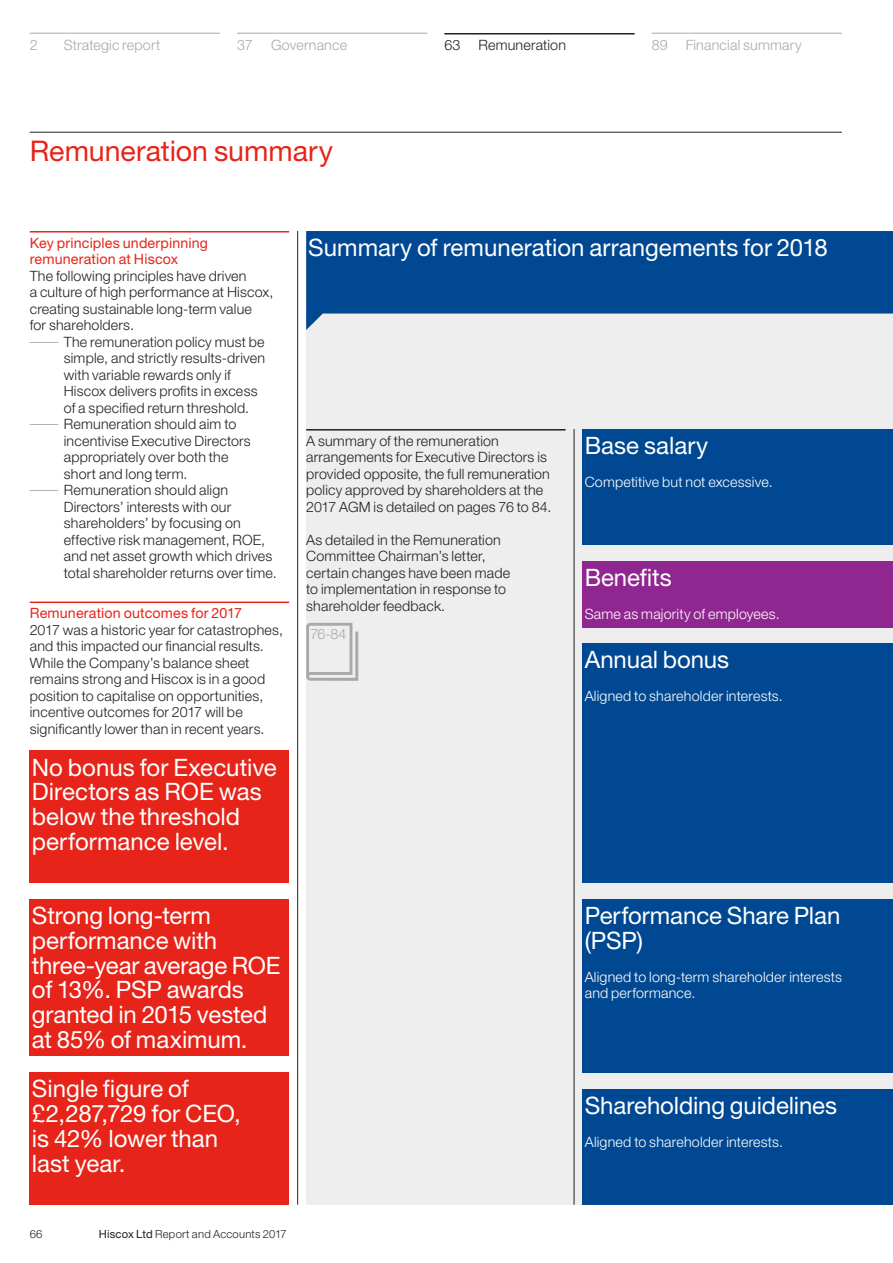
<style>
.page{position:relative;width:893px;height:1263px;background:#fff}
.page>*{position:absolute;margin:0;border:0;box-sizing:border-box;transform-origin:0 0}
.Title_HelRoman_u_lc{font:28.5px "Helvetica Neue LT Std";color:#e72419}
.Body_HelLight_9_5_11{font:24px/24.8px "Helvetica Neue LT Std";letter-spacing:-.005em;color:#fff}
.Content_HelLight_9_5{font:24px/24.8px "Helvetica Neue LT Std";letter-spacing:-.005em;color:#fff}
.Title_HelRoman_u_lc-2{font:24px "Helvetica Neue LT Std";color:#fff}
.Content_HelLight_9_5-2{font:300 14.25px/16.5px "Helvetica Neue LT Std";letter-spacing:.015em;color:#231f20}
.Body_HelLight_9_5_11-2{font:300 14.25px/16.5px "Helvetica Neue LT Std";letter-spacing:.015em;color:#231f20}
.Body_HelLight_9_5_11-3{font:300 14.25px/16.5px "Helvetica Neue LT Std";letter-spacing:.015em;color:#fff}
.Content_HelLight_9_5-3{font:14.25px "Helvetica Neue LT Std";letter-spacing:.01em;color:#e72419}
.Content_HelLight_9_5-4{font:300 14.25px "Helvetica Neue LT Std";letter-spacing:.015em;color:#a9a8aa}
.Content_HelightLight{font:300 14.25px "Helvetica Neue LT Std";letter-spacing:.015em;color:#231f20}
.Body_HelLight_9_5_11-4{font:300 14.25px "Helvetica Neue LT Std";color:#a9a8aa}
.Caption_HelLight_u_l{font:300 11.25px "Helvetica Neue LT Std";letter-spacing:.02em;color:#231f20}
.s1{font-weight:400}
</style>
<div class="page">
<div style="left:306px;top:313px;width:587px;height:891px;background:#eeeeef"></div>
<hr style="left:30px;top:33px;width:190px;height:1px;background:#a9a8aa">
<hr style="left:237px;top:33px;width:190px;height:1px;background:#a9a8aa">
<hr style="left:444px;top:33px;width:191px;height:2px;background:#231f20">
<hr style="left:652px;top:33px;width:190px;height:1px;background:#a9a8aa">
<hr style="left:30px;top:132px;width:812px;height:1px;background:#231f20">
<svg style="left:306px;top:231px;width:587px;height:99px;fill:#014892"></svg>
<hr style="left:30px;top:231px;width:259px;height:2px;background:#e72419">
<hr style="left:30px;top:602px;width:259px;height:1px;background:#e72419">
<div style="left:30px;top:751px;width:259px;height:132px;background:#e72419"></div>
<div style="left:30px;top:899px;width:259px;height:157px;background:#e72419"></div>
<div style="left:30px;top:1073px;width:259px;height:132px;background:#e72419"></div>
<hr style="left:297px;top:231px;width:1px;height:974px;background:#231f20">
<hr style="left:574px;top:429px;width:1px;height:776px;background:#231f20">
<hr style="left:306px;top:429px;width:260px;height:2px;background:#231f20">
<svg style="left:306px;top:623px;width:52px;height:58px"></svg>
<div style="left:583px;top:899px;width:310px;height:173px;background:#014892"></div>
<div style="left:583px;top:429px;width:310px;height:115px;background:#014892"></div>
<div style="left:583px;top:643px;width:310px;height:240px;background:#014892"></div>
<div style="left:583px;top:561px;width:310px;height:66px;background:#90268f"></div>
<div style="left:583px;top:1089px;width:310px;height:115px;background:#014892"></div>
<p class="Content_HelLight_9_5-4" style="left:30px;top:36px;width:9px">2</p>
<p class="Content_HelLight_9_5-4" style="left:64px;top:36px;width:98px">Strategic report</p>
<p class="Content_HelLight_9_5-4" style="left:237px;top:36px;width:17px">37</p>
<p class="Content_HelLight_9_5-4" style="left:271px;top:36px;width:78px">Governance</p>
<p class="Content_HelightLight" style="left:444px;top:36px;width:18px">63</p>
<p class="Content_HelightLight" style="left:478px;top:36px;width:89px">Remuneration</p>
<p class="Content_HelLight_9_5-4" style="left:652px;top:36px;width:18px">89</p>
<p class="Content_HelLight_9_5-4" style="left:686px;top:36px;width:117px">Financial summary</p>
<p class="Title_HelRoman_u_lc" style="left:30px;top:134px;width:305px">Remuneration summary</p>
<p class="Content_HelLight_9_5-3" style="left:30px;top:234px;width:180px">Key principles underpinning</p>
<p class="Content_HelLight_9_5-3" style="left:30px;top:250px;width:150px">remuneration at Hiscox</p>
<p class="Content_HelLight_9_5-2" style="left:30px;top:267px;width:218px">The following principles have driven</p>
<p class="Content_HelLight_9_5-2" style="left:30px;top:283px;width:245px">a culture of high performance at Hiscox,</p>
<p class="Content_HelLight_9_5-2" style="left:30px;top:300px;width:224px">creating sustainable long-term value</p>
<p class="Content_HelLight_9_5-2" style="left:30px;top:316px;width:106px">for shareholders.</p>
<p class="Content_HelLight_9_5-2" style="left:64px;top:333px;width:202px">The remuneration policy must be</p>
<p class="Content_HelLight_9_5-2" style="left:64px;top:349px;width:203px">simple, and strictly results-driven</p>
<p class="Content_HelLight_9_5-2" style="left:64px;top:366px;width:169px">with variable rewards only if</p>
<p class="Content_HelLight_9_5-2" style="left:64px;top:382px;width:195px">Hiscox delivers profits in excess</p>
<p class="Content_HelLight_9_5-2" style="left:64px;top:399px;width:187px">of a specified return threshold.</p>
<p class="Body_HelLight_9_5_11-2" style="left:64px;top:415px;width:188px">Remuneration should aim to incentivise Executive Directors appropriately over both the short and long term.</p>
<p class="Body_HelLight_9_5_11-2" style="left:64px;top:481px;width:214px">Remuneration should align<br>Directors’ interests with our shareholders’ by focusing on effective risk management, ROE, and net asset growth which drives total shareholder returns over time.</p>
<p class="Content_HelLight_9_5-3" style="left:30px;top:604px;width:214px">Remuneration outcomes for 2017</p>
<p class="Body_HelLight_9_5_11-2" style="left:30px;top:621px;width:255px">2017 was a historic year for catastrophes, and this impacted our financial results.<br>While the Company’s balance sheet remains strong and Hiscox is in a good position to capitalise on opportunities, incentive outcomes for 2017 will be significantly lower than in recent years.</p>
<p class="Body_HelLight_9_5_11" style="left:32px;top:754px;width:246px">No bonus for Executive<br>Directors as ROE was below the threshold performance level.</p>
<p class="Body_HelLight_9_5_11" style="left:32px;top:903px;width:250px">Strong long-term performance with three-year average ROE of 13%. PSP awards granted in 2015 vested at 85% of maximum.</p>
<p class="Body_HelLight_9_5_11" style="left:32px;top:1076px;width:210px">Single figure of £2,287,729 for CEO, is 42% lower than last year.</p>
<p class="Title_HelRoman_u_lc-2" style="left:308px;top:233px;width:521px">Summary of remuneration arrangements for 2018</p>
<p class="Content_HelLight_9_5-2" style="left:306px;top:432px;width:247px">A summary of the remuneration arrangements for Executive Directors is provided opposite, the full remuneration policy approved by shareholders at the 2017 AGM is detailed on pages 76 to 84.</p>
<p class="Content_HelLight_9_5-2" style="left:306px;top:531px;width:206px">As detailed in the Remuneration<br>Committee Chairman’s letter, certain changes have been made to implementation in response to shareholder feedback.</p>
<p class="Body_HelLight_9_5_11-4" style="left:310px;top:625px;width:37px">76-84</p>
<p class="Title_HelRoman_u_lc-2" style="left:585px;top:431px;width:125px">Base salary</p>
<p class="Body_HelLight_9_5_11-3" style="left:585px;top:473px;width:190px">Competitive but not excessive.</p>
<p class="Content_HelLight_9_5" style="left:585px;top:565px;width:89px">Benefits</p>
<p class="Body_HelLight_9_5_11-3" style="left:585px;top:605px;width:197px">Same as majority of employees.</p>
<p class="Content_HelLight_9_5" style="left:585px;top:647px;width:146px">Annual bonus</p>
<p class="Body_HelLight_9_5_11-3" style="left:585px;top:688px;width:200px">Aligned to shareholder interests.</p>
<p class="Content_HelLight_9_5" style="left:585px;top:903px;width:257px">Performance Share Plan (PSP)</p>
<p class="Body_HelLight_9_5_11-3" style="left:585px;top:968px;width:259px">Aligned to long-term shareholder interests and performance.</p>
<p class="Content_HelLight_9_5" style="left:585px;top:1093px;width:254px">Shareholding guidelines</p>
<p class="Body_HelLight_9_5_11-3" style="left:585px;top:1133px;width:200px">Aligned to shareholder interests.</p>
<p class="Caption_HelLight_u_l" style="left:30px;top:1227px;width:14px">66</p>
<p class="Caption_HelLight_u_l" style="left:99px;top:1227px;width:189px"><span class="s1">Hiscox Ltd</span> Report and Accounts 2017</p>
</div>
